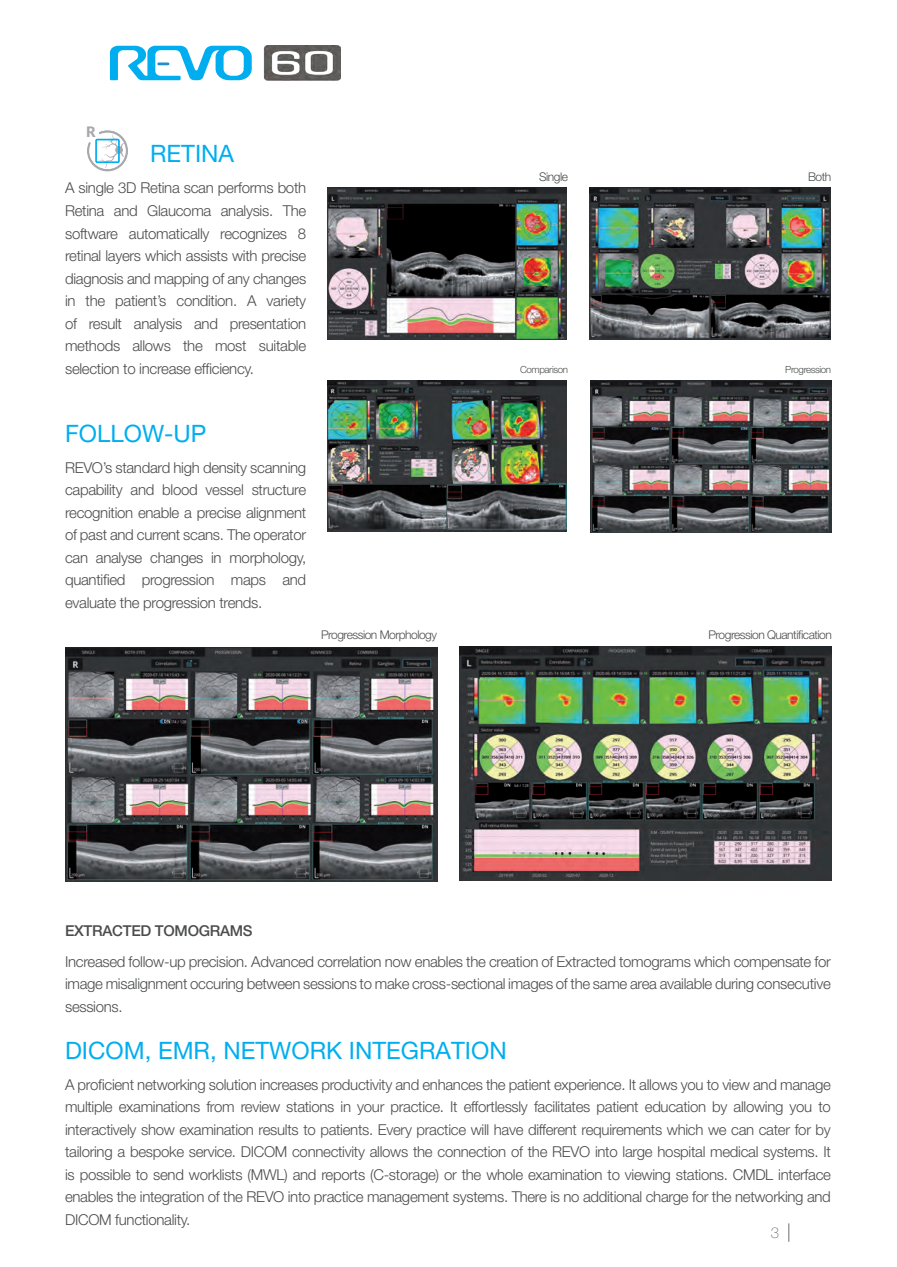
<style>
.page{position:relative;width:897px;height:1267px;background:#fff}
.page>*{position:absolute;margin:0;border:0;box-sizing:border-box;transform-origin:0 0}
.t1{font:24px "Helvetica Neue LT Pro";color:#00aeef}
.t2{font:300 15px/22.5px "Helvetica Neue LT Pro";letter-spacing:-.02em;color:#4b4c4d;text-align:justify}
.t3{font:500 15px "Helvetica Neue LT Pro";letter-spacing:-.02em;color:#4b4c4d}
.t4{font:100 15px "Helvetica Neue LT Pro";color:#6c6d70}
.t5{font:900 14.4px "Lato";color:#a8a9ad}
.t6{font:300 12px "Helvetica Neue LT Pro";letter-spacing:-.04em;color:#4b4c4d}
.t7{font:300 9.75px "Helvetica Neue LT Pro";letter-spacing:-.04em;color:#4b4c4d}
</style>
<div class="page">
<svg style="left:788px;top:1223px;width:1px;height:18px"></svg>
<img style="left:327px;top:188px;width:240px;height:151px">
<img style="left:590px;top:188px;width:240px;height:151px">
<img style="left:327px;top:380px;width:240px;height:151px">
<img style="left:591px;top:381px;width:240px;height:151px">
<img style="left:66px;top:647px;width:371px;height:234px">
<img style="left:460px;top:647px;width:371px;height:233px">
<svg style="left:87px;top:130px;width:41px;height:42px"></svg>
<div style="left:95px;top:139px;width:25px;height:24px;border:2px solid #00aeef"></div>
<svg style="left:110px;top:46px;width:142px;height:34px"></svg>
<img style="left:263px;top:46px;width:78px;height:34px">
<p class="t5" style="left:86px;top:121px;width:11px">R</p>
<h1 class="t1" style="left:150px;top:140px;width:85px">RETINA</h1>
<p class="t2" style="left:65px;top:177px;width:243px">A single 3D Retina scan performs both Retina and Glaucoma analysis. The software automatically recognizes 8 retinal layers which assists with precise diagnosis and mapping of any changes in the patient’s condition. A variety of result analysis and presentation methods allows the most suitable selection to increase efficiency.</p>
<p class="t6" style="left:539px;top:169px;width:30px">Single</p>
<p class="t7" style="left:520px;top:363px;width:49px">Comparison</p>
<p class="t6" style="left:808px;top:169px;width:25px">Both</p>
<p class="t7" style="left:785px;top:363px;width:47px">Progression</p>
<h1 class="t1" style="left:65px;top:419px;width:143px">FOLLOW-UP</h1>
<p class="t2" style="left:65px;top:456px;width:243px">REVO’s standard high density scanning capability and blood vessel structure recognition enable a precise alignment of past and current scans. The operator can analyse changes in morphology, quantified progression maps and evaluate the progression trends.</p>
<p class="t6" style="left:321px;top:628px;width:117px">Progression Morphology</p>
<p class="t6" style="left:708px;top:628px;width:125px">Progression Quantification</p>
<p class="t3" style="left:65px;top:921px;width:189px">EXTRACTED TOMOGRAMS</p>
<p class="t2" style="left:65px;top:950px;width:767px">Increased follow-up precision. Advanced correlation now enables the creation of Extracted tomograms which compensate for image misalignment occuring between sessions to make cross-sectional images of the same area available during consecutive sessions.</p>
<h1 class="t1" style="left:65px;top:1036px;width:443px">DICOM, EMR, NETWORK INTEGRATION</h1>
<p class="t2" style="left:65px;top:1073px;width:767px">A proficient networking solution increases productivity and enhances the patient experience. It allows you to view and manage multiple examinations from review stations in your practice. It effortlessly facilitates patient education by allowing you to interactively show examination results to patients. Every practice will have different requirements which we can cater for by tailoring a bespoke service. DICOM connectivity allows the connection of the REVO into large hospital medical systems. It is possible to send worklists (MWL) and reports (C-storage) or the whole examination to viewing stations. CMDL interface enables the integration of the REVO into practice management systems. There is no additional charge for the networking and DICOM functionality.</p>
<p class="t4" style="left:770px;top:1223px;width:10px">3</p>
</div>
